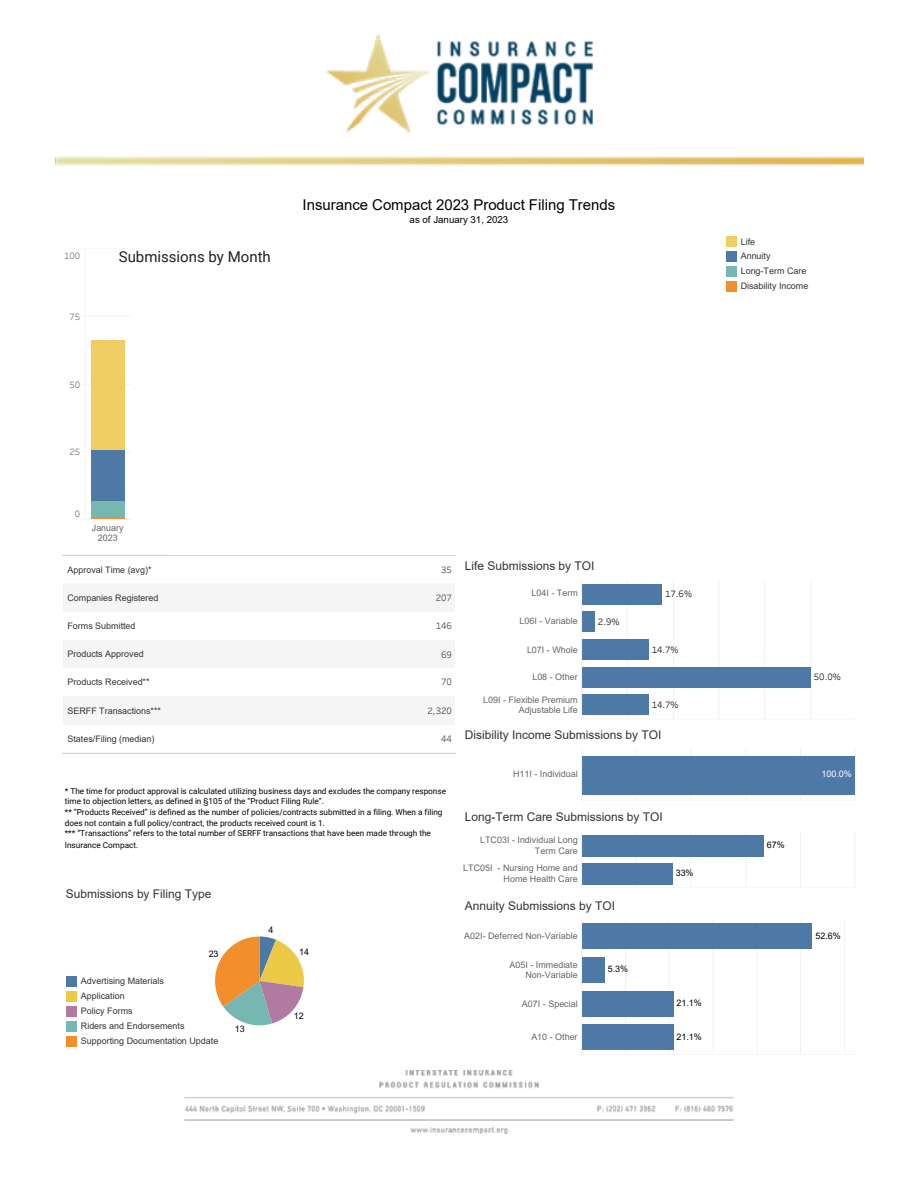
<style>
.page{position:relative;width:918px;height:1188px;background:#fff}
.page>*{position:absolute;margin:0;border:0;box-sizing:border-box;transform-origin:0 0}
.t1{font:15px "Arial 0 50";color:#000}
.t2{font:15px "Roboto";color:#231f20}
.t3{font:12px "Arial 0 50";color:#333}
.t4{font:9.75px "Arial 0 50";color:#000}
.t5{font:9px/15px "Arial 0 50";color:#333}
.t6{font:9px/10.5px "Arial 0 50";color:#666;text-align:right}
.t7{font:9px "Arial 0 50";color:#000}
.t8{font:9px "Tableau Book 0 50";color:#000}
.t9{font:9px "Tableau Book 0 50";color:#333}
.t10{font:9px "Tableau Book 0 50";color:#666}
.t11{font:9px "Arial 0 50";color:#fff}
.t12{font:8.25px/10.8px "Roboto 0 50";color:#000}
</style>
<div class="page">
<div style="left:63px;top:584px;width:105px;height:28px;background:#f5f5f5"></div>
<div style="left:63px;top:641px;width:105px;height:27px;background:#f5f5f5"></div>
<div style="left:63px;top:697px;width:105px;height:28px;background:#f5f5f5"></div>
<hr style="left:63px;top:555px;width:105px;height:1px;background:#cbcbcb">
<hr style="left:63px;top:753px;width:105px;height:1px;background:#cbcbcb">
<div style="left:168px;top:584px;width:287px;height:28px;background:#f5f5f5"></div>
<div style="left:168px;top:641px;width:287px;height:27px;background:#f5f5f5"></div>
<div style="left:168px;top:697px;width:287px;height:28px;background:#f5f5f5"></div>
<hr style="left:168px;top:555px;width:287px;height:1px;background:#cbcbcb">
<hr style="left:168px;top:753px;width:287px;height:1px;background:#cbcbcb">
<hr style="left:636px;top:749px;width:1px;height:51px;background:#f2f2f2">
<hr style="left:690px;top:749px;width:1px;height:51px;background:#f2f2f2">
<hr style="left:746px;top:749px;width:1px;height:51px;background:#f2f2f2">
<hr style="left:800px;top:749px;width:1px;height:51px;background:#f2f2f2">
<hr style="left:855px;top:749px;width:1px;height:51px;background:#f2f2f2">
<div style="left:582px;top:756px;width:273px;height:38px;background:#4e79a7"></div>
<hr style="left:582px;top:800px;width:273px;height:1px;background:#f5f5f5">
<hr style="left:582px;top:749px;width:1px;height:51px;background:#f5f5f5">
<hr style="left:627px;top:580px;width:1px;height:138px;background:#f2f2f2">
<hr style="left:673px;top:580px;width:1px;height:138px;background:#f2f2f2">
<hr style="left:719px;top:580px;width:1px;height:138px;background:#f2f2f2">
<hr style="left:764px;top:580px;width:1px;height:138px;background:#f2f2f2">
<hr style="left:811px;top:580px;width:1px;height:138px;background:#f2f2f2">
<div style="left:582px;top:694px;width:67px;height:21px;background:#4e79a7"></div>
<div style="left:582px;top:667px;width:229px;height:21px;background:#4e79a7"></div>
<div style="left:582px;top:639px;width:67px;height:21px;background:#4e79a7"></div>
<div style="left:582px;top:611px;width:13px;height:21px;background:#4e79a7"></div>
<div style="left:582px;top:584px;width:80px;height:21px;background:#4e79a7"></div>
<hr style="left:582px;top:719px;width:273px;height:1px;background:#f5f5f5">
<hr style="left:582px;top:580px;width:1px;height:139px;background:#f5f5f5">
<hr style="left:636px;top:831px;width:1px;height:56px;background:#f2f2f2">
<hr style="left:690px;top:831px;width:1px;height:56px;background:#f2f2f2">
<hr style="left:746px;top:831px;width:1px;height:56px;background:#f2f2f2">
<hr style="left:800px;top:831px;width:1px;height:56px;background:#f2f2f2">
<hr style="left:855px;top:831px;width:1px;height:56px;background:#f2f2f2">
<div style="left:582px;top:863px;width:91px;height:22px;background:#4e79a7"></div>
<div style="left:582px;top:835px;width:182px;height:21px;background:#4e79a7"></div>
<hr style="left:582px;top:888px;width:273px;height:1px;background:#f5f5f5">
<hr style="left:582px;top:831px;width:1px;height:57px;background:#f5f5f5">
<hr style="left:625px;top:919px;width:1px;height:135px;background:#f2f2f2">
<hr style="left:669px;top:919px;width:1px;height:135px;background:#f2f2f2">
<hr style="left:713px;top:919px;width:1px;height:135px;background:#f2f2f2">
<hr style="left:757px;top:919px;width:1px;height:135px;background:#f2f2f2">
<hr style="left:800px;top:919px;width:1px;height:135px;background:#f2f2f2">
<hr style="left:844px;top:919px;width:1px;height:135px;background:#f2f2f2">
<div style="left:582px;top:1025px;width:91px;height:25px;background:#4e79a7"></div>
<div style="left:582px;top:991px;width:91px;height:25px;background:#4e79a7"></div>
<div style="left:582px;top:957px;width:23px;height:26px;background:#4e79a7"></div>
<div style="left:582px;top:924px;width:230px;height:25px;background:#4e79a7"></div>
<hr style="left:582px;top:1054px;width:273px;height:1px;background:#f5f5f5">
<hr style="left:582px;top:919px;width:1px;height:136px;background:#f5f5f5">
<svg style="left:215px;top:936px;width:89px;height:89px"></svg>
<hr style="left:85px;top:451px;width:45px;height:1px;background:#f2f2f2">
<hr style="left:85px;top:384px;width:45px;height:1px;background:#f2f2f2">
<hr style="left:85px;top:316px;width:45px;height:1px;background:#f2f2f2">
<hr style="left:85px;top:248px;width:45px;height:1px;background:#f2f2f2">
<hr style="left:91px;top:517px;width:34px;height:2px;background:#f28e2b">
<div style="left:91px;top:501px;width:34px;height:16px;background:#76b7b2"></div>
<div style="left:91px;top:449px;width:34px;height:52px;background:#4e79a7"></div>
<div style="left:91px;top:340px;width:34px;height:109px;background:#f1ce63"></div>
<hr style="left:85px;top:519px;width:45px;height:1px;background:#f5f5f5">
<hr style="left:85px;top:248px;width:1px;height:271px;background:#f5f5f5">
<div style="left:67px;top:976px;width:10px;height:11px;background:#4e79a7"></div>
<div style="left:67px;top:991px;width:10px;height:10px;background:#edc948"></div>
<div style="left:67px;top:1006px;width:10px;height:10px;background:#b07aa1"></div>
<div style="left:67px;top:1021px;width:10px;height:10px;background:#76b7b2"></div>
<div style="left:67px;top:1036px;width:10px;height:10px;background:#f28e2b"></div>
<div style="left:727px;top:236px;width:10px;height:11px;background:#f1ce63"></div>
<div style="left:727px;top:251px;width:10px;height:11px;background:#4e79a7"></div>
<div style="left:727px;top:266px;width:10px;height:11px;background:#76b7b2"></div>
<div style="left:727px;top:281px;width:10px;height:11px;background:#f28e2b"></div>
<img style="left:184px;top:1071px;width:550px;height:63px">
<img style="left:55px;top:34px;width:809px;height:132px">
<p class="t10" style="left:64px;top:249px;width:18px">100</p>
<p class="t10" style="left:69px;top:310px;width:12px">75</p>
<p class="t2" style="left:119px;top:246px;width:154px">Submissions by Month</p>
<p class="t10" style="left:69px;top:378px;width:12px">50</p>
<p class="t10" style="left:69px;top:445px;width:12px">25</p>
<p class="t10" style="left:75px;top:507px;width:7px">0</p>
<p class="t6" style="left:92px;top:522px;width:33px;text-align:center">January<br>2023</p>
<p class="t1" style="left:303px;top:195px;width:314px">Insurance Compact 2023 Product Filing Trends</p>
<p class="t4" style="left:410px;top:213px;width:100px">as of January 31, 2023</p>
<p class="t9" style="left:441px;top:563px;width:12px">35</p>
<p class="t5" style="left:67px;top:562px;width:86px">Approval Time (avg)*</p>
<p class="t5" style="left:67px;top:590px;width:93px">Companies Registered</p>
<p class="t5" style="left:67px;top:619px;width:70px">Forms Submitted</p>
<p class="t5" style="left:67px;top:646px;width:78px">Products Approved</p>
<p class="t5" style="left:67px;top:675px;width:84px">Products Received**</p>
<p class="t5" style="left:67px;top:703px;width:95px">SERFF Transactions***</p>
<p class="t5" style="left:67px;top:731px;width:89px">States/Filing (median)</p>
<p class="t9" style="left:441px;top:732px;width:12px">44</p>
<p class="t9" style="left:436px;top:591px;width:18px">207</p>
<p class="t9" style="left:436px;top:619px;width:18px">146</p>
<p class="t9" style="left:441px;top:648px;width:12px">69</p>
<p class="t9" style="left:441px;top:676px;width:12px">70</p>
<p class="t9" style="left:428px;top:704px;width:26px">2,320</p>
<p class="t3" style="left:465px;top:558px;width:131px">Life Submissions by TOI</p>
<p class="t6" style="left:532px;top:588px;width:48px">L04I - Term</p>
<p class="t6" style="left:520px;top:616px;width:60px">L06I - Variable</p>
<p class="t6" style="left:527px;top:644px;width:52px">L07I - Whole</p>
<p class="t6" style="left:532px;top:672px;width:47px">L08 - Other</p>
<p class="t6" style="left:483px;top:694px;width:96px">L09I - Flexible Premium<br>Adjustable Life</p>
<p class="t8" style="left:598px;top:615px;width:23px">2.9%</p>
<p class="t8" style="left:665px;top:587px;width:28px">17.6%</p>
<p class="t8" style="left:652px;top:643px;width:28px">14.7%</p>
<p class="t8" style="left:652px;top:698px;width:28px">14.7%</p>
<p class="t3" style="left:465px;top:727px;width:198px">Disibility Income Submissions by TOI</p>
<p class="t5" style="left:741px;top:234px;width:69px">Life<br>Annuity<br>Long-Term Care<br>Disability Income</p>
<p class="t8" style="left:814px;top:670px;width:28px">50.0%</p>
<p class="t12" style="left:65px;top:785px;width:383px">* The time for product approval is calculated utilizing business days and excludes the company response time to objection letters, as defined in §105 of the “Product Filing Rule”.<br>** “Products Received” is defined as the number of policies/contracts submitted in a filing. When a filing does not contain a full policy/contract, the products received count is 1.<br>*** “Transactions” refers to the total number of SERFF transactions that have been made through the Insurance Compact.</p>
<p class="t3" style="left:66px;top:886px;width:147px">Submissions by Filing Type</p>
<p class="t7" style="left:209px;top:947px;width:11px">23</p>
<p class="t5" style="left:81px;top:974px;width:139px">Advertising Materials<br>Application<br>Policy Forms<br>Riders and Endorsements<br>Supporting Documentation Update</p>
<p class="t7" style="left:235px;top:1023px;width:11px">13</p>
<p class="t7" style="left:268px;top:923px;width:6px">4</p>
<p class="t7" style="left:299px;top:946px;width:11px">14</p>
<p class="t7" style="left:294px;top:1009px;width:11px">12</p>
<p class="t6" style="left:513px;top:769px;width:66px">H11I - Individual</p>
<p class="t11" style="left:821px;top:768px;width:32px">100.0%</p>
<p class="t3" style="left:465px;top:809px;width:199px">Long-Term Care Submissions by TOI</p>
<p class="t6" style="left:480px;top:835px;width:99px">LTC03I - Individual Long<br>Term Care</p>
<p class="t6" style="left:463px;top:863px;width:116px">LTC05I - Nursing Home and<br>Home Health Care</p>
<p class="t3" style="left:465px;top:897px;width:152px">Annuity Submissions by TOI</p>
<p class="t6" style="left:464px;top:930px;width:115px">A02I- Deferred Non-Variable</p>
<p class="t6" style="left:510px;top:959px;width:70px">A05I - Immediate<br>Non-Variable</p>
<p class="t6" style="left:522px;top:998px;width:57px">A07I - Special</p>
<p class="t6" style="left:531px;top:1032px;width:48px">A10 - Other</p>
<p class="t7" style="left:608px;top:963px;width:22px">5.3%</p>
<p class="t7" style="left:676px;top:867px;width:19px">33%</p>
<p class="t7" style="left:676px;top:997px;width:27px">21.1%</p>
<p class="t7" style="left:676px;top:1030px;width:27px">21.1%</p>
<p class="t7" style="left:767px;top:838px;width:19px">67%</p>
<p class="t7" style="left:815px;top:929px;width:27px">52.6%</p>
</div>
